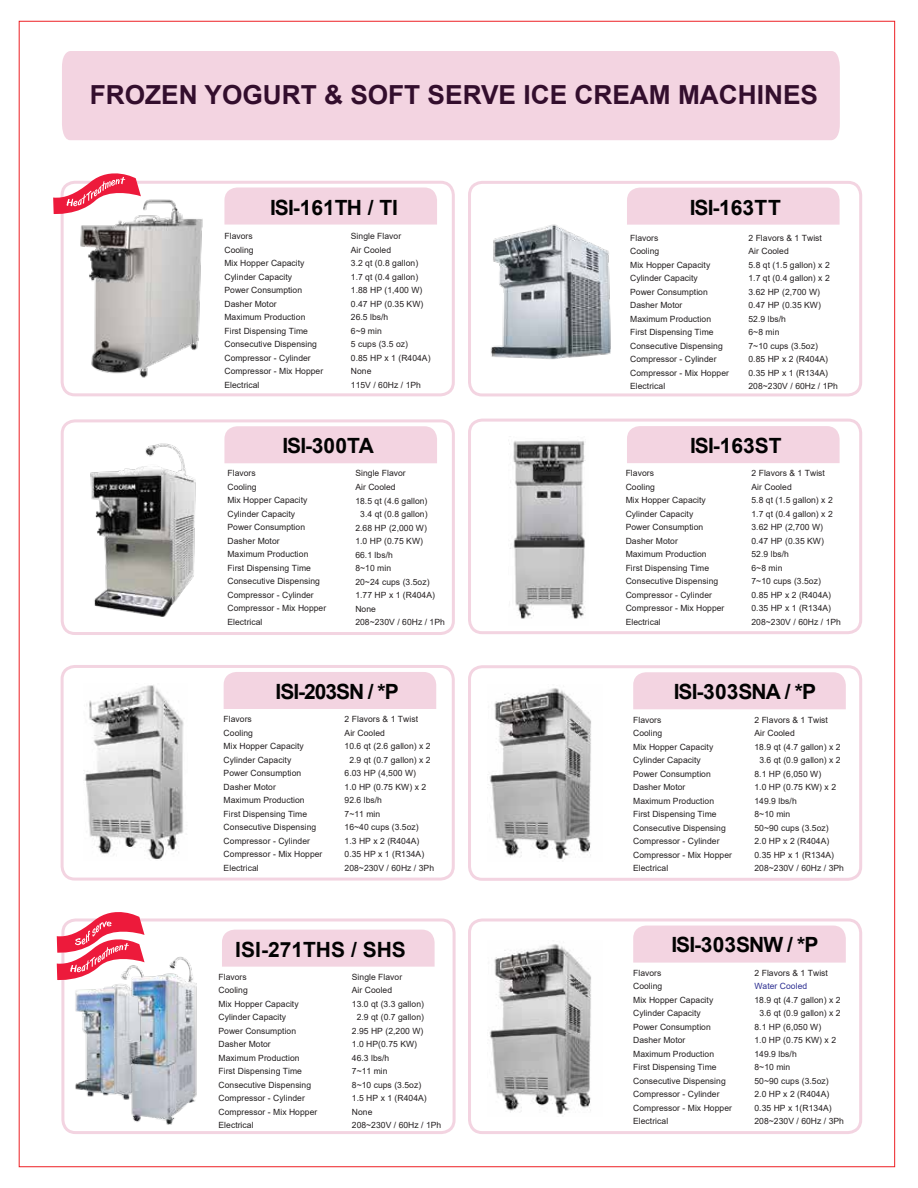
<style>
.page{position:relative;width:918px;height:1188px;background:#fff}
.page>*{position:absolute;margin:0;border:0;box-sizing:border-box;transform-origin:0 0}
.t1{font:700 26.25px "Arial";color:#330e2d}
.t2{font:700 21px "Arial";color:#020202}
.t3{font:700 21px "Arial";letter-spacing:-.04em;color:#020202}
.t4{font:700 21px "Arial";letter-spacing:-.05em;color:#020202}
.t5{font:700 21px "Arial";letter-spacing:-.02em;color:#020202}
.t6{font:8.55px/13.5px "Arial";letter-spacing:.005em;color:#231f20}
.t7{font:8.55px "Arial";letter-spacing:.005em;color:#2e3092}
</style>
<div class="page">
<div style="left:62px;top:51px;width:778px;height:89px;background:#f3d4e1"></div>
<div style="left:61px;top:419px;width:394px;height:216px;border:3px solid #f3d4e1;border-radius:13px"></div>
<img style="left:90px;top:443px;width:106px;height:174px">
<div style="left:468px;top:665px;width:394px;height:216px;border:3px solid #f3d4e1;border-radius:13px"></div>
<div style="left:468px;top:181px;width:394px;height:215px;border:3px solid #f3d4e1;border-radius:13px"></div>
<img style="left:491px;top:224px;width:120px;height:136px">
<div style="left:61px;top:181px;width:394px;height:215px;border:3px solid #f3d4e1;border-radius:13px"></div>
<div style="left:224px;top:188px;width:213px;height:37px;background:#f3d4e1"></div>
<img style="left:80px;top:199px;width:123px;height:179px">
<svg style="left:53px;top:173px;width:88px;height:43px"></svg>
<div style="left:468px;top:419px;width:394px;height:215px;border:3px solid #f3d4e1;border-radius:13px"></div>
<div style="left:61px;top:665px;width:394px;height:216px;border:3px solid #f3d4e1;border-radius:13px"></div>
<div style="left:627px;top:188px;width:213px;height:37px;background:#f3d4e1"></div>
<div style="left:224px;top:426px;width:213px;height:37px;background:#f3d4e1"></div>
<div style="left:627px;top:426px;width:213px;height:37px;background:#f3d4e1"></div>
<div style="left:633px;top:672px;width:213px;height:38px;background:#f3d4e1"></div>
<div style="left:224px;top:672px;width:212px;height:37px;background:#f3d4e1"></div>
<div style="left:61px;top:918px;width:395px;height:216px;border:3px solid #f3d4e1;border-radius:13px"></div>
<img style="left:63px;top:982px;width:45px;height:124px">
<img style="left:108px;top:957px;width:118px;height:175px">
<svg style="left:57px;top:912px;width:88px;height:70px"></svg>
<div style="left:222px;top:930px;width:213px;height:37px;background:#f3d4e1"></div>
<div style="left:468px;top:918px;width:394px;height:216px;border:3px solid #f3d4e1;border-radius:13px"></div>
<div style="left:633px;top:926px;width:213px;height:37px;background:#f3d4e1"></div>
<img style="left:509px;top:440px;width:77px;height:179px">
<img style="left:84px;top:685px;width:100px;height:175px">
<img style="left:489px;top:944px;width:102px;height:173px">
<img style="left:487px;top:688px;width:104px;height:173px">
<h1 class="t1" style="left:90px;top:76px;width:730px">FROZEN YOGURT &amp; SOFT SERVE ICE CREAM MACHINES</h1>
<h2 class="t2" style="left:270px;top:193px;width:129px">ISI-161TH / TI</h2>
<p class="t6" style="left:351px;top:229px;width:81px">Single Flavor<br>Air Cooled<br>3.2 qt (0.8 gallon)<br>1.7 qt (0.4 gallon)<br>1.88 HP (1,400 W)<br>0.47 HP (0.35 KW)<br>26.5 lbs/h<br>6~9 min<br>5 cups (3.5 oz)<br>0.85 HP x 1 (R404A)<br>None<br>115V / 60Hz / 1Ph</p>
<p class="t6" style="left:224px;top:229px;width:100px">Flavors<br>Cooling<br>Mix Hopper Capacity<br>Cylinder Capacity<br>Power Consumption<br>Dasher Motor<br>Maximum Production<br>First Dispensing Time<br>Consecutive Dispensing<br>Compressor - Cylinder<br>Compressor - Mix Hopper<br>Electrical</p>
<h2 class="t5" style="left:282px;top:431px;width:93px">ISI-300TA</h2>
<p class="t6" style="left:227px;top:467px;width:100px">Flavors<br>Cooling<br>Mix Hopper Capacity<br>Cylinder Capacity<br>Power Consumption<br>Dasher Motor<br>Maximum Production<br>First Dispensing Time<br>Consecutive Dispensing<br>Compressor - Cylinder<br>Compressor - Mix Hopper<br>Electrical</p>
<p class="t6" style="left:355px;top:467px;width:52px">Single Flavor</p>
<p class="t6" style="left:355px;top:480px;width:42px">Air Cooled</p>
<p class="t6" style="left:355px;top:494px;width:74px">18.5 qt (4.6 gallon)</p>
<p class="t6" style="left:360px;top:507px;width:69px">3.4 qt (0.8 gallon)</p>
<p class="t6" style="left:355px;top:521px;width:73px">2.68 HP (2,000 W)</p>
<p class="t6" style="left:355px;top:534px;width:69px">1.0 HP (0.75 KW)</p>
<p class="t6" style="left:355px;top:548px;width:39px">66.1 lbs/h</p>
<p class="t6" style="left:355px;top:561px;width:37px">8~10 min</p>
<p class="t6" style="left:355px;top:575px;width:76px">20~24 cups (3.5oz)</p>
<p class="t6" style="left:355px;top:588px;width:81px">1.77 HP x 1 (R404A)</p>
<p class="t6" style="left:355px;top:602px;width:22px">None</p>
<p class="t6" style="left:355px;top:615px;width:91px">208~230V / 60Hz / 1Ph</p>
<h2 class="t4" style="left:276px;top:677px;width:125px">ISI-203SN / *P</h2>
<p class="t6" style="left:224px;top:712px;width:100px">Flavors<br>Cooling<br>Mix Hopper Capacity<br>Cylinder Capacity<br>Power Consumption<br>Dasher Motor<br>Maximum Production<br>First Dispensing Time<br>Consecutive Dispensing<br>Compressor - Cylinder<br>Compressor - Mix Hopper<br>Electrical</p>
<p class="t6" style="left:345px;top:712px;width:75px">2 Flavors &amp; 1 Twist</p>
<p class="t6" style="left:345px;top:726px;width:42px">Air Cooled</p>
<p class="t6" style="left:345px;top:739px;width:88px">10.6 qt (2.6 gallon) x 2</p>
<p class="t6" style="left:349px;top:753px;width:83px">2.9 qt (0.7 gallon) x 2</p>
<p class="t6" style="left:345px;top:766px;width:73px">6.03 HP (4,500 W)</p>
<p class="t6" style="left:345px;top:780px;width:83px">1.0 HP (0.75 KW) x 2</p>
<p class="t6" style="left:345px;top:793px;width:39px">92.6 lbs/h</p>
<p class="t6" style="left:345px;top:807px;width:37px">7~11 min</p>
<p class="t6" style="left:345px;top:820px;width:76px">16~40 cups (3.5oz)</p>
<p class="t6" style="left:345px;top:834px;width:76px">1.3 HP x 2 (R404A)</p>
<p class="t6" style="left:345px;top:847px;width:81px">0.35 HP x 1 (R134A)</p>
<p class="t6" style="left:345px;top:861px;width:91px">208~230V / 60Hz / 3Ph</p>
<h2 class="t2" style="left:235px;top:934px;width:172px">ISI-271THS / SHS</h2>
<p class="t6" style="left:219px;top:970px;width:100px">Flavors<br>Cooling<br>Mix Hopper Capacity<br>Cylinder Capacity<br>Power Consumption<br>Dasher Motor<br>Maximum Production<br>First Dispensing Time<br>Consecutive Dispensing<br>Compressor - Cylinder<br>Compressor - Mix Hopper<br>Electrical</p>
<p class="t6" style="left:352px;top:970px;width:52px">Single Flavor</p>
<p class="t6" style="left:352px;top:984px;width:42px">Air Cooled</p>
<p class="t6" style="left:352px;top:997px;width:74px">13.0 qt (3.3 gallon)</p>
<p class="t6" style="left:357px;top:1011px;width:69px">2.9 qt (0.7 gallon)</p>
<p class="t6" style="left:352px;top:1024px;width:73px">2.95 HP (2,200 W)</p>
<p class="t6" style="left:352px;top:1038px;width:67px">1.0 HP(0.75 KW)</p>
<p class="t6" style="left:352px;top:1051px;width:39px">46.3 lbs/h</p>
<p class="t6" style="left:352px;top:1065px;width:37px">7~11 min</p>
<p class="t6" style="left:352px;top:1078px;width:71px">8~10 cups (3.5oz)</p>
<p class="t6" style="left:352px;top:1092px;width:76px">1.5 HP x 1 (R404A)</p>
<p class="t6" style="left:352px;top:1105px;width:22px">None</p>
<p class="t6" style="left:352px;top:1119px;width:91px">208~230V / 60Hz / 1Ph</p>
<h2 class="t2" style="left:690px;top:192px;width:93px">ISI-163TT</h2>
<p class="t6" style="left:749px;top:231px;width:91px">2 Flavors &amp; 1 Twist<br>Air Cooled<br>5.8 qt (1.5 gallon) x 2<br>1.7 qt (0.4 gallon) x 2<br>3.62 HP (2,700 W)<br>0.47 HP (0.35 KW)<br>52.9 lbs/h<br>6~8 min<br>7~10 cups (3.5oz)<br>0.85 HP x 2 (R404A)<br>0.35 HP x 1 (R134A)<br>208~230V / 60Hz / 1Ph</p>
<p class="t6" style="left:630px;top:231px;width:100px">Flavors<br>Cooling<br>Mix Hopper Capacity<br>Cylinder Capacity<br>Power Consumption<br>Dasher Motor<br>Maximum Production<br>First Dispensing Time<br>Consecutive Dispensing<br>Compressor - Cylinder<br>Compressor - Mix Hopper<br>Electrical</p>
<h2 class="t2" style="left:690px;top:431px;width:93px">ISI-163ST</h2>
<p class="t6" style="left:626px;top:467px;width:100px">Flavors<br>Cooling<br>Mix Hopper Capacity<br>Cylinder Capacity<br>Power Consumption<br>Dasher Motor<br>Maximum Production<br>First Dispensing Time<br>Consecutive Dispensing<br>Compressor - Cylinder<br>Compressor - Mix Hopper<br>Electrical</p>
<p class="t6" style="left:752px;top:467px;width:91px">2 Flavors &amp; 1 Twist<br>Air Cooled<br>5.8 qt (1.5 gallon) x 2<br>1.7 qt (0.4 gallon) x 2<br>3.62 HP (2,700 W)<br>0.47 HP (0.35 KW)<br>52.9 lbs/h<br>6~8 min<br>7~10 cups (3.5oz)<br>0.85 HP x 2 (R404A)<br>0.35 HP x 1 (R134A)<br>208~230V / 60Hz / 1Ph</p>
<h2 class="t3" style="left:674px;top:677px;width:144px">ISI-303SNA / *P</h2>
<p class="t6" style="left:633px;top:713px;width:100px">Flavors<br>Cooling<br>Mix Hopper Capacity<br>Cylinder Capacity<br>Power Consumption<br>Dasher Motor<br>Maximum Production<br>First Dispensing Time<br>Consecutive Dispensing<br>Compressor - Cylinder<br>Compressor - Mix Hopper<br>Electrical</p>
<p class="t6" style="left:755px;top:713px;width:75px">2 Flavors &amp; 1 Twist</p>
<p class="t6" style="left:755px;top:726px;width:42px">Air Cooled</p>
<p class="t6" style="left:755px;top:740px;width:88px">18.9 qt (4.7 gallon) x 2</p>
<p class="t6" style="left:759px;top:753px;width:83px">3.6 qt (0.9 gallon) x 2</p>
<p class="t6" style="left:755px;top:767px;width:68px">8.1 HP (6,050 W)</p>
<p class="t6" style="left:755px;top:780px;width:83px">1.0 HP (0.75 KW) x 2</p>
<p class="t6" style="left:755px;top:794px;width:44px">149.9 lbs/h</p>
<p class="t6" style="left:755px;top:807px;width:37px">8~10 min</p>
<p class="t6" style="left:755px;top:821px;width:76px">50~90 cups (3.5oz)</p>
<p class="t6" style="left:755px;top:834px;width:76px">2.0 HP x 2 (R404A)</p>
<p class="t6" style="left:755px;top:848px;width:81px">0.35 HP x 1 (R134A)</p>
<p class="t6" style="left:755px;top:861px;width:91px">208~230V / 60Hz / 3Ph</p>
<h2 class="t3" style="left:671px;top:930px;width:148px">ISI-303SNW / *P</h2>
<p class="t6" style="left:633px;top:966px;width:100px">Flavors<br>Cooling<br>Mix Hopper Capacity<br>Cylinder Capacity<br>Power Consumption<br>Dasher Motor<br>Maximum Production<br>First Dispensing Time<br>Consecutive Dispensing<br>Compressor - Cylinder<br>Compressor - Mix Hopper<br>Electrical</p>
<p class="t6" style="left:755px;top:966px;width:75px">2 Flavors &amp; 1 Twist</p>
<p class="t7" style="left:755px;top:980px;width:54px">Water Cooled</p>
<p class="t6" style="left:755px;top:993px;width:88px">18.9 qt (4.7 gallon) x 2</p>
<p class="t6" style="left:759px;top:1006px;width:83px">3.6 qt (0.9 gallon) x 2</p>
<p class="t6" style="left:755px;top:1020px;width:68px">8.1 HP (6,050 W)</p>
<p class="t6" style="left:755px;top:1033px;width:83px">1.0 HP (0.75 KW) x 2</p>
<p class="t6" style="left:755px;top:1047px;width:44px">149.9 lbs/h</p>
<p class="t6" style="left:755px;top:1060px;width:37px">8~10 min</p>
<p class="t6" style="left:755px;top:1074px;width:76px">50~90 cups (3.5oz)</p>
<p class="t6" style="left:755px;top:1087px;width:76px">2.0 HP x 2 (R404A)</p>
<p class="t6" style="left:755px;top:1101px;width:79px">0.35 HP x 1(R134A)</p>
<p class="t6" style="left:755px;top:1114px;width:91px">208~230V / 60Hz / 3Ph</p>
</div>
